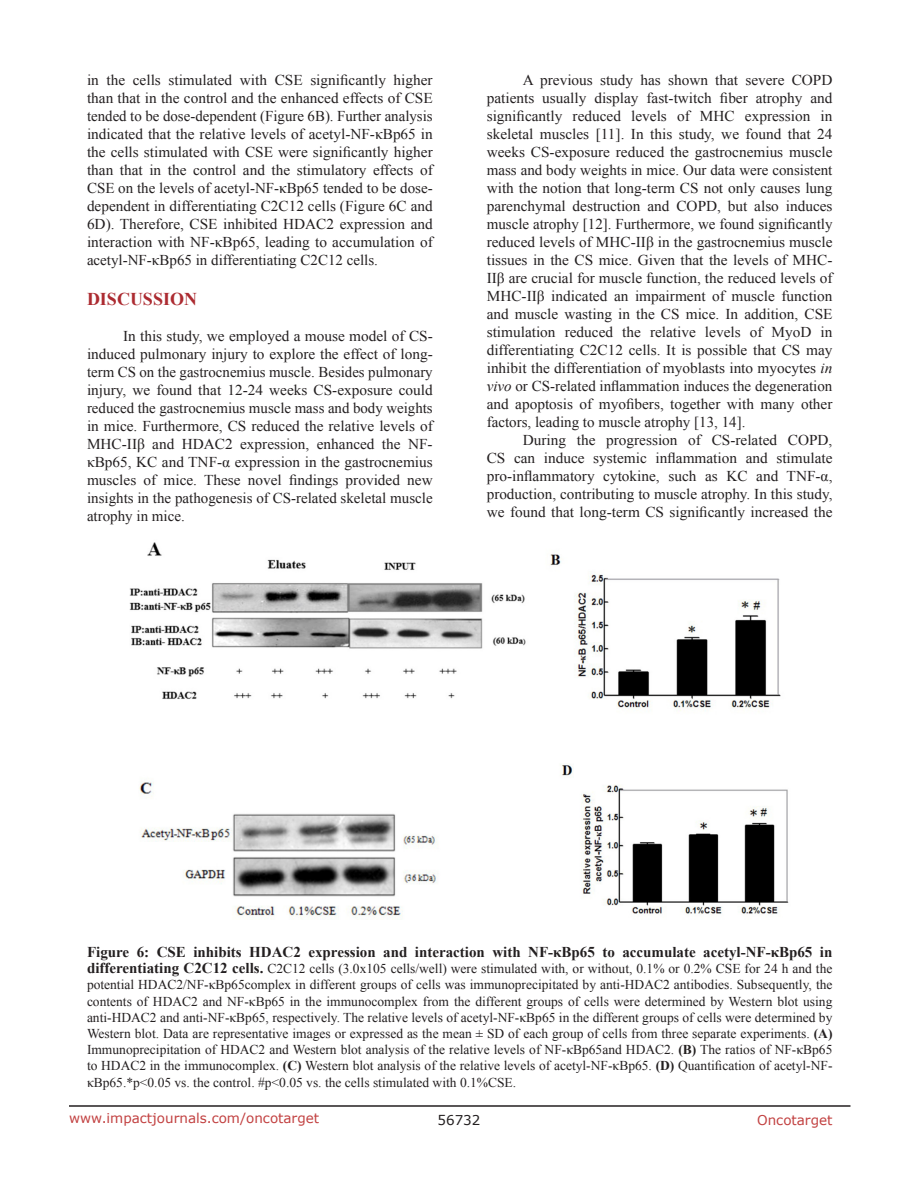
<style>
.page{position:relative;width:918px;height:1188px;background:#fff}
.page>*{position:absolute;margin:0;border:0;box-sizing:border-box;transform-origin:0 0}
.Heading{font:700 18px "Times New Roman";color:#ac2b31}
.BodyText{font:15px/18px "Times New Roman";color:#231f20;text-align:justify}
.figuretext{font:700 15px "Times New Roman";color:#231f20}
.figuretext-2{font:13.5px/16.2px "Times New Roman";color:#231f20;text-align:justify}
.t1{font:13.5px "Verdana";color:#c24141}
.t2{font:13.5px "Verdana";color:#231f20}
.s1{font-style:italic}
.s2{font-weight:700;font-size:15px}
.s3{font-weight:700}
</style>
<div class="page">
<hr style="left:69px;top:1105px;width:781px;height:2px;background:#231f20">
<img style="left:129px;top:542px;width:660px;height:378px">
<p class="BodyText" style="left:87px;top:71px;width:347px">in the cells stimulated with CSE significantly higher than that in the control and the enhanced effects of CSE tended to be dose-dependent (Figure 6B). Further analysis indicated that the relative levels of acetyl-NF-κBp65 in the cells stimulated with CSE were significantly higher than that in the control and the stimulatory effects of CSE on the levels of acetyl-NF-κBp65 tended to be dose&shy;dependent in differentiating C2C12 cells (Figure 6C and 6D). Therefore, CSE inhibited HDAC2 expression and interaction with NF-κBp65, leading to accumulation of acetyl-NF-κBp65 in differentiating C2C12 cells.</p>
<p class="Heading" style="left:87px;top:287px;width:112px">DISCUSSION</p>
<p class="BodyText" style="left:87px;top:327px;width:347px;text-indent:36px">In this study, we employed a mouse model of CS&shy;induced pulmonary injury to explore the effect of long&shy;term CS on the gastrocnemius muscle. Besides pulmonary injury, we found that 12-24 weeks CS-exposure could reduced the gastrocnemius muscle mass and body weights in mice. Furthermore, CS reduced the relative levels of MHC-IIβ and HDAC2 expression, enhanced the NF&shy;κBp65, KC and TNF-α expression in the gastrocnemius muscles of mice. These novel findings provided new insights in the pathogenesis of CS-related skeletal muscle atrophy in mice.</p>
<p class="BodyText" style="left:487px;top:71px;width:347px;text-indent:36px">A previous study has shown that severe COPD patients usually display fast-twitch fiber atrophy and significantly reduced levels of MHC expression in skeletal muscles [11]. In this study, we found that 24 weeks CS-exposure reduced the gastrocnemius muscle mass and body weights in mice. Our data were consistent with the notion that long-term CS not only causes lung parenchymal destruction and COPD, but also induces muscle atrophy [12]. Furthermore, we found significantly reduced levels of MHC-IIβ in the gastrocnemius muscle tissues in the CS mice. Given that the levels of MHC-IIβ are crucial for muscle function, the reduced levels of MHC-IIβ indicated an impairment of muscle function and muscle wasting in the CS mice. In addition, CSE stimulation reduced the relative levels of MyoD in differentiating C2C12 cells. It is possible that CS may inhibit the differentiation of myoblasts into myocytes <span class="s1">in vivo</span> or CS-related inflammation induces the degeneration and apoptosis of myofibers, together with many other factors, leading to muscle atrophy [13, 14].</p>
<p class="BodyText" style="left:487px;top:431px;width:347px;text-indent:36px">During the progression of CS-related COPD, CS can induce systemic inflammation and stimulate pro-inflammatory cytokine, such as KC and TNF-α, production, contributing to muscle atrophy. In this study, we found that long-term CS significantly increased the</p>
<p class="figuretext" style="left:87px;top:942px;width:747px">Figure 6: CSE inhibits HDAC2 expression and interaction with NF-κBp65 to accumulate acetyl-NF-κBp65 in</p>
<p class="figuretext-2" style="left:87px;top:960px;width:747px"><span class="s2">differentiating C2C12 cells.</span> C2C12 cells (3.0x105 cells/well) were stimulated with, or without, 0.1% or 0.2% CSE for 24 h and the potential HDAC2/NF-κBp65complex in different groups of cells was immunoprecipitated by anti-HDAC2 antibodies. Subsequently, the contents of HDAC2 and NF-κBp65 in the immunocomplex from the different groups of cells were determined by Western blot using anti-HDAC2 and anti-NF-κBp65, respectively. The relative levels of acetyl-NF-κBp65 in the different groups of cells were determined by Western blot. Data are representative images or expressed as the mean ± SD of each group of cells from three separate experiments. <span class="s3">(A)<br></span>Immunoprecipitation of HDAC2 and Western blot analysis of the relative levels of NF-κBp65and HDAC2. <span class="s3">(B)</span> The ratios of NF-κBp65 to HDAC2 in the immunocomplex. <span class="s3">(C)</span> Western blot analysis of the relative levels of acetyl-NF-κBp65. <span class="s3">(D)</span> Quantification of acetyl-NF&shy;κBp65.*p&lt;0.05 vs. the control. #p&lt;0.05 vs. the cells stimulated with 0.1%CSE.</p>
<p class="t1" style="left:69px;top:1109px;width:252px">www.impactjournals.com/oncotarget</p>
<p class="t2" style="left:438px;top:1111px;width:44px">56732</p>
<p class="t1" style="left:757px;top:1111px;width:77px">Oncotarget</p>
</div>
